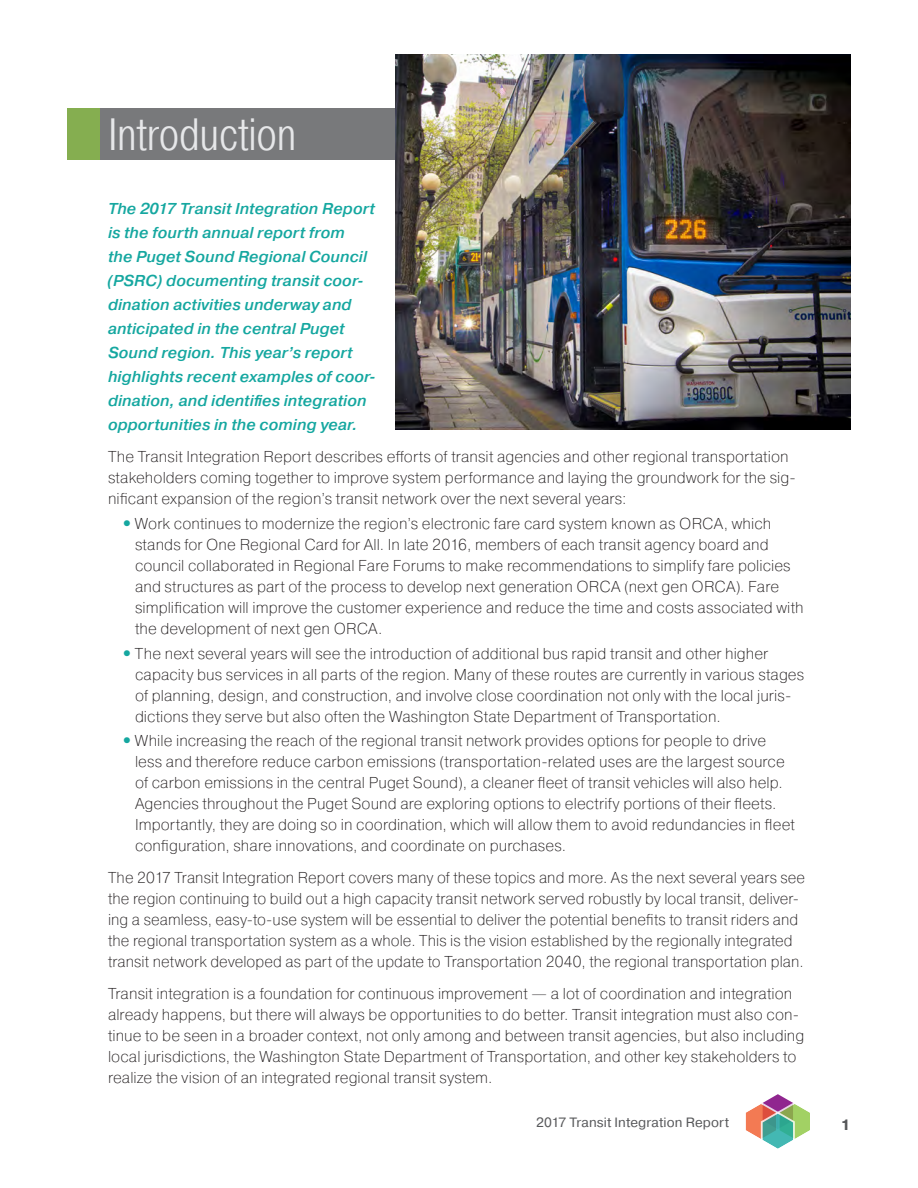
<style>
.page{position:relative;width:918px;height:1188px;background:#fff}
.page>*{position:absolute;margin:0;border:0;box-sizing:border-box;transform-origin:0 0}
.head_1{font:300 45px "Pragmatica Cond";letter-spacing:-.005em;color:#e6e7e9}
.body_text_indented{font:200 15.75px/21px "Pragmatica";letter-spacing:.005em;color:#231f20}
.body_text{font:200 15.75px/21px "Pragmatica";letter-spacing:.005em;color:#231f20}
.first_paragraph{font:italic 500 15.75px/24px "Pragmatica";letter-spacing:.005em;color:#15a7a0}
.t1{font:700 15px "Pragmatica";color:#57585a}
.t2{font:13.5px "Pragmatica";letter-spacing:.01em;color:#57585a}
.s1{font-weight:700;font-size:16.5px;color:#15a7a0}
</style>
<div class="page">
<svg style="left:746px;top:1094px;width:64px;height:55px"></svg>
<div style="left:68px;top:108px;width:782px;height:51px;background:#78797b"></div>
<div style="left:68px;top:108px;width:32px;height:51px;background:#85ae50"></div>
<img style="left:396px;top:54px;width:454px;height:376px">
<p class="head_1" style="left:108px;top:108px;width:190px">Introduction</p>
<p class="first_paragraph" style="left:108px;top:197px;width:270px">The 2017 Transit Integration Report is the fourth annual report from<br>the Puget Sound Regional Council (PSRC) documenting transit coor&shy;dination activities underway and anticipated in the central Puget Sound region. This year’s report highlights recent examples of coor&shy;dination, and identifies integration opportunities in the coming year.</p>
<p class="body_text" style="left:108px;top:446px;width:689px">The Transit Integration Report describes efforts of transit agencies and other regional transportation stakeholders coming together to improve system performance and laying the groundwork for the sig&shy;nificant expansion of the region’s transit network over the next several years:</p>
<p class="body_text_indented" style="left:135px;top:512px;width:670px;text-indent:-14px"><span class="s1">•</span> Work continues to modernize the region’s electronic fare card system known as ORCA, which stands for One Regional Card for All. In late 2016, members of each transit agency board and council collaborated in Regional Fare Forums to make recommendations to simplify fare policies and structures as part of the process to develop next generation ORCA (next gen ORCA). Fare simplification will improve the customer experience and reduce the time and costs associated with the development of next gen ORCA.</p>
<p class="body_text_indented" style="left:135px;top:642px;width:671px;text-indent:-14px"><span class="s1">•</span>The next several years will see the introduction of additional bus rapid transit and other higher capacity bus services in all parts of the region. Many of these routes are currently in various stages of planning, design, and construction, and involve close coordination not only with the local juris&shy;dictions they serve but also often the Washington State Department of Transportation.</p>
<p class="body_text_indented" style="left:135px;top:730px;width:661px;text-indent:-14px"><span class="s1">•</span> While increasing the reach of the regional transit network provides options for people to drive less and therefore reduce carbon emissions (transportation-related uses are the largest source of carbon emissions in the central Puget Sound), a cleaner fleet of transit vehicles will also help.<br>Agencies throughout the Puget Sound are exploring options to electrify portions of their fleets.<br>Importantly, they are doing so in coordination, which will allow them to avoid redundancies in fleet configuration, share innovations, and coordinate on purchases.</p>
<p class="body_text" style="left:108px;top:867px;width:699px">The 2017 Transit Integration Report covers many of these topics and more. As the next several years see the region continuing to build out a high capacity transit network served robustly by local transit, deliver&shy;ing a seamless, easy-to-use system will be essential to deliver the potential benefits to transit riders and the regional transportation system as a whole. This is the vision established by the regionally integrated transit network developed as part of the update to Transportation 2040, the regional transportation plan.</p>
<p class="body_text" style="left:108px;top:983px;width:698px">Transit integration is a foundation for continuous improvement — a lot of coordination and integration already happens, but there will always be opportunities to do better. Transit integration must also con&shy;tinue to be seen in a broader context, not only among and between transit agencies, but also including local jurisdictions, the Washington State Department of Transportation, and other key stakeholders to realize the vision of an integrated regional transit system.</p>
<p class="t2" style="left:536px;top:1114px;width:194px">2017 Transit Integration Report</p>
<p class="t1" style="left:841px;top:1115px;width:11px">1</p>
</div>
